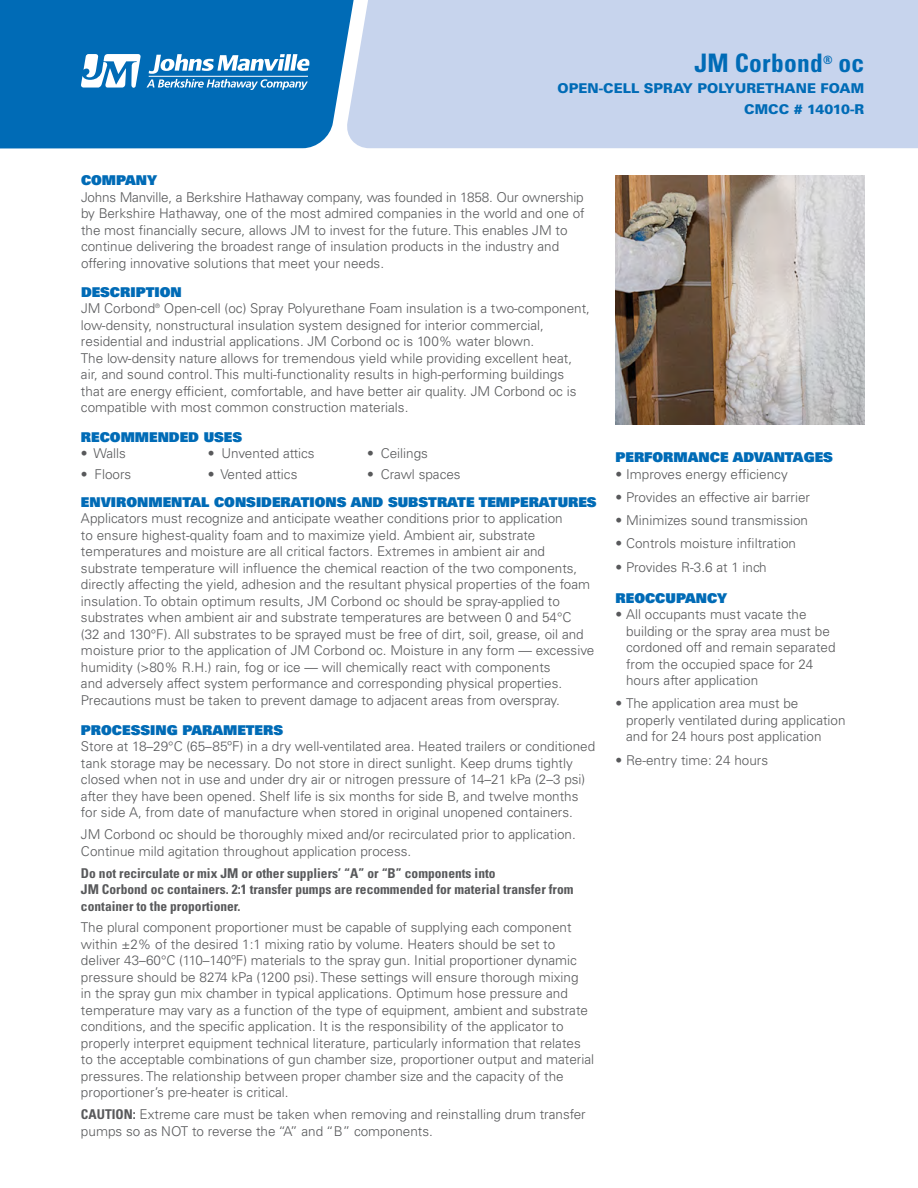
<style>
.page{position:relative;width:918px;height:1188px;background:#fff}
.page>*{position:absolute;margin:0;border:0;box-sizing:border-box;transform-origin:0 0}
.t1{font:700 condensed 25.5px "Univers LT Std";letter-spacing:.01em;color:#006bb6}
.t2{font:300 13.5px/16.5px "Univers LT Std";color:#58595b}
.t3{font:700 condensed 13.5px/16.5px "Univers LT Std";color:#58595b}
.t4{font:13.5px "Univers LT Std X Black";color:#006bb6}
.t5{font:900 13.5px/21px "Univers LT Std";color:#006bb6;text-align:right}
.s1{font-weight:700;font-stretch:condensed}
</style>
<div class="page">
<div style="left:0;top:0;width:346px;height:149px;background:#006bb6"></div>
<div style="left:346px;top:0;width:572px;height:148px;background:#c7d4ed"></div>
<svg style="left:81px;top:54px;width:228px;height:36px"></svg>
<hr style="left:149px;top:76px;width:159px;height:1px;background:#fff">
<img style="left:616px;top:176px;width:248px;height:248px">
<h1 class="t1" style="left:694px;top:48px;width:171px">JM Corbond<sup>®</sup> oc</h1>
<p class="t5" style="left:558px;top:78px;width:308px">OPEN-CELL SPRAY POLYURETHANE FOAM<br>CMCC # 14010-R</p>
<p class="t4" style="left:81px;top:172px;width:78px">COMPANY</p>
<p class="t2" style="left:81px;top:189px;width:505px">Johns Manville, a Berkshire Hathaway company, was founded in 1858. Our ownership by Berkshire Hathaway, one of the most admired companies in the world and one of the most financially secure, allows JM to invest for the future. This enables JM to continue delivering the broadest range of insulation products in the industry and offering innovative solutions that meet your needs.</p>
<p class="t4" style="left:81px;top:283px;width:102px">DESCRIPTION</p>
<p class="t2" style="left:81px;top:300px;width:510px">JM Corbond<sup>®</sup> Open-cell (oc) Spray Polyurethane Foam insulation is a two-component, low-density, nonstructural insulation system designed for interior commercial, residential and industrial applications. JM Corbond oc is 100% water blown.<br>The low-density nature allows for tremendous yield while providing excellent heat, air, and sound control. This multi-functionality results in high-performing buildings that are energy efficient, comfortable, and have better air quality. JM Corbond oc is compatible with most common construction materials.</p>
<p class="t4" style="left:81px;top:428px;width:163px">RECOMMENDED USES</p>
<p class="t2" style="left:81px;top:445px;width:46px">• Walls</p>
<p class="t2" style="left:208px;top:445px;width:108px">• Unvented attics</p>
<p class="t2" style="left:367px;top:445px;width:62px">• Ceilings</p>
<p class="t2" style="left:81px;top:466px;width:52px">• Floors</p>
<p class="t2" style="left:208px;top:466px;width:91px">• Vented attics</p>
<p class="t2" style="left:367px;top:466px;width:95px">• Crawl spaces</p>
<p class="t4" style="left:81px;top:493px;width:517px">ENVIRONMENTAL CONSIDERATIONS AND SUBSTRATE TEMPERATURES</p>
<p class="t2" style="left:81px;top:510px;width:515px">Applicators must recognize and anticipate weather conditions prior to application<br>to ensure highest-quality foam and to maximize yield. Ambient air, substrate temperatures and moisture are all critical factors. Extremes in ambient air and substrate temperature will influence the chemical reaction of the two components, directly affecting the yield, adhesion and the resultant physical properties of the foam insulation. To obtain optimum results, JM Corbond oc should be spray-applied to substrates when ambient air and substrate temperatures are between 0 and 54°C<br>(32 and 130°F). All substrates to be sprayed must be free of dirt, soil, grease, oil and moisture prior to the application of JM Corbond oc. Moisture in any form — excessive humidity (&gt;80% R.H.) rain, fog or ice — will chemically react with components<br>and adversely affect system performance and corresponding physical properties.<br>Precautions must be taken to prevent damage to adjacent areas from overspray.</p>
<p class="t4" style="left:81px;top:721px;width:204px">PROCESSING PARAMETERS</p>
<p class="t2" style="left:81px;top:738px;width:516px">Store at 18–29°C (65–85ºF) in a dry well-ventilated area. Heated trailers or conditioned tank storage may be necessary. Do not store in direct sunlight. Keep drums tightly closed when not in use and under dry air or nitrogen pressure of 14–21 kPa (2–3 psi) after they have been opened. Shelf life is six months for side B, and twelve months for side A, from date of manufacture when stored in original unopened containers.</p>
<p class="t2" style="left:81px;top:826px;width:496px">JM Corbond oc should be thoroughly mixed and/or recirculated prior to application.<br>Continue mild agitation throughout application process.</p>
<p class="t3" style="left:81px;top:864px;width:494px">Do not recirculate or mix JM or other suppliers’ “A” or “B” components into<br>JM Corbond oc containers. 2:1 transfer pumps are recommended for material transfer from container to the proportioner.</p>
<p class="t2" style="left:81px;top:919px;width:515px">The plural component proportioner must be capable of supplying each component within ±2% of the desired 1:1 mixing ratio by volume. Heaters should be set to deliver 43–60°C (110–140ºF) materials to the spray gun. Initial proportioner dynamic pressure should be 8274 kPa (1200 psi). These settings will ensure thorough mixing<br>in the spray gun mix chamber in typical applications. Optimum hose pressure and temperature may vary as a function of the type of equipment, ambient and substrate conditions, and the specific application. It is the responsibility of the applicator to properly interpret equipment technical literature, particularly information that relates to the acceptable combinations of gun chamber size, proportioner output and material pressures. The relationship between proper chamber size and the capacity of the proportioner’s pre-heater is critical.</p>
<p class="t2" style="left:81px;top:1106px;width:506px"><span class="s1">CAUTION:</span> Extreme care must be taken when removing and reinstalling drum transfer pumps so as NOT to reverse the “A” and “B” components.</p>
<p class="t4" style="left:616px;top:448px;width:219px">PERFORMANCE ADVANTAGES</p>
<p class="t2" style="left:616px;top:465px;width:174px">• Improves energy efficiency</p>
<p class="t2" style="left:616px;top:489px;width:196px">• Provides an effective air barrier</p>
<p class="t2" style="left:616px;top:512px;width:194px">• Minimizes sound transmission</p>
<p class="t2" style="left:616px;top:535px;width:182px">• Controls moisture infiltration</p>
<p class="t2" style="left:616px;top:558px;width:153px">• Provides R-3.6 at 1 inch</p>
<p class="t4" style="left:616px;top:589px;width:113px">REOCCUPANCY</p>
<p class="t2" style="left:626px;top:606px;width:211px;text-indent:-11px">• All occupants must vacate the building or the spray area must be cordoned off and remain separated from the occupied space for 24 hours after application</p>
<p class="t2" style="left:626px;top:695px;width:221px;text-indent:-11px">• The application area must be properly ventilated during application and for 24 hours post application</p>
<p class="t2" style="left:616px;top:752px;width:154px">• Re-entry time: 24 hours</p>
</div>
